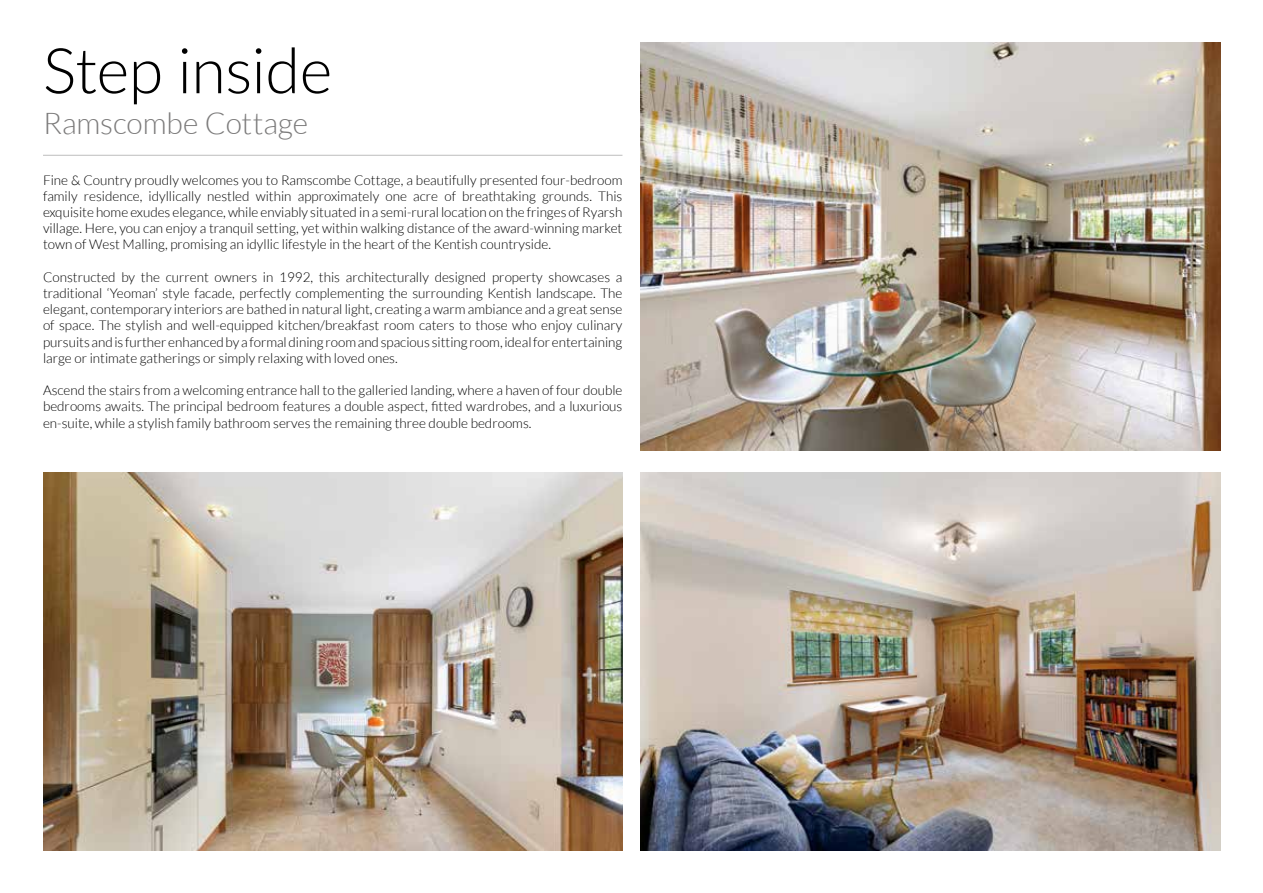
<style>
.page{position:relative;width:1263px;height:893px;background:#fff}
.page>*{position:absolute;margin:0;border:0;box-sizing:border-box;transform-origin:0 0}
.t1{font:300 63px "Lato";letter-spacing:-.005em;color:#000}
.t2{font:300 30px "Lato";letter-spacing:-.005em;color:#7c7b7b}
.t3{font:300 13.5px/16.2px "Lato";color:#000;text-align:justify}
</style>
<div class="page">
<hr style="left:43px;top:155px;width:579px;height:1px;background:#bebebe">
<img style="left:640px;top:43px;width:580px;height:408px">
<img style="left:641px;top:472px;width:579px;height:378px">
<img style="left:43px;top:472px;width:580px;height:378px">
<h1 class="t1" style="left:43px;top:37px;width:291px">Step inside</h1>
<h2 class="t2" style="left:43px;top:107px;width:267px">Ramscombe Cottage</h2>
<p class="t3" style="left:43px;top:172px;width:581px">Fine &amp; Country proudly welcomes you to Ramscombe Cottage, a beautifully presented four-bedroom family residence, idyllically nestled within approximately one acre of breathtaking grounds. This exquisite home exudes elegance, while enviably situated in a semi-rural location on the fringes of Ryarsh village. Here, you can enjoy a tranquil setting, yet within walking distance of the award-winning market town of West Malling, promising an idyllic lifestyle in the heart of the Kentish countryside.</p>
<p class="t3" style="left:43px;top:269px;width:581px">Constructed by the current owners in 1992, this architecturally designed property showcases a traditional ‘Yeoman’ style facade, perfectly complementing the surrounding Kentish landscape. The elegant, contemporary interiors are bathed in natural light, creating a warm ambiance and a great sense of space. The stylish and well-equipped kitchen/breakfast room caters to those who enjoy culinary pursuits and is further enhanced by a formal dining room and spacious sitting room, ideal for entertaining large or intimate gatherings or simply relaxing with loved ones.</p>
<p class="t3" style="left:43px;top:382px;width:581px">Ascend the stairs from a welcoming entrance hall to the galleried landing, where a haven of four double bedrooms awaits. The principal bedroom features a double aspect, fitted wardrobes, and a luxurious en-suite, while a stylish family bathroom serves the remaining three double bedrooms.</p>
</div>
